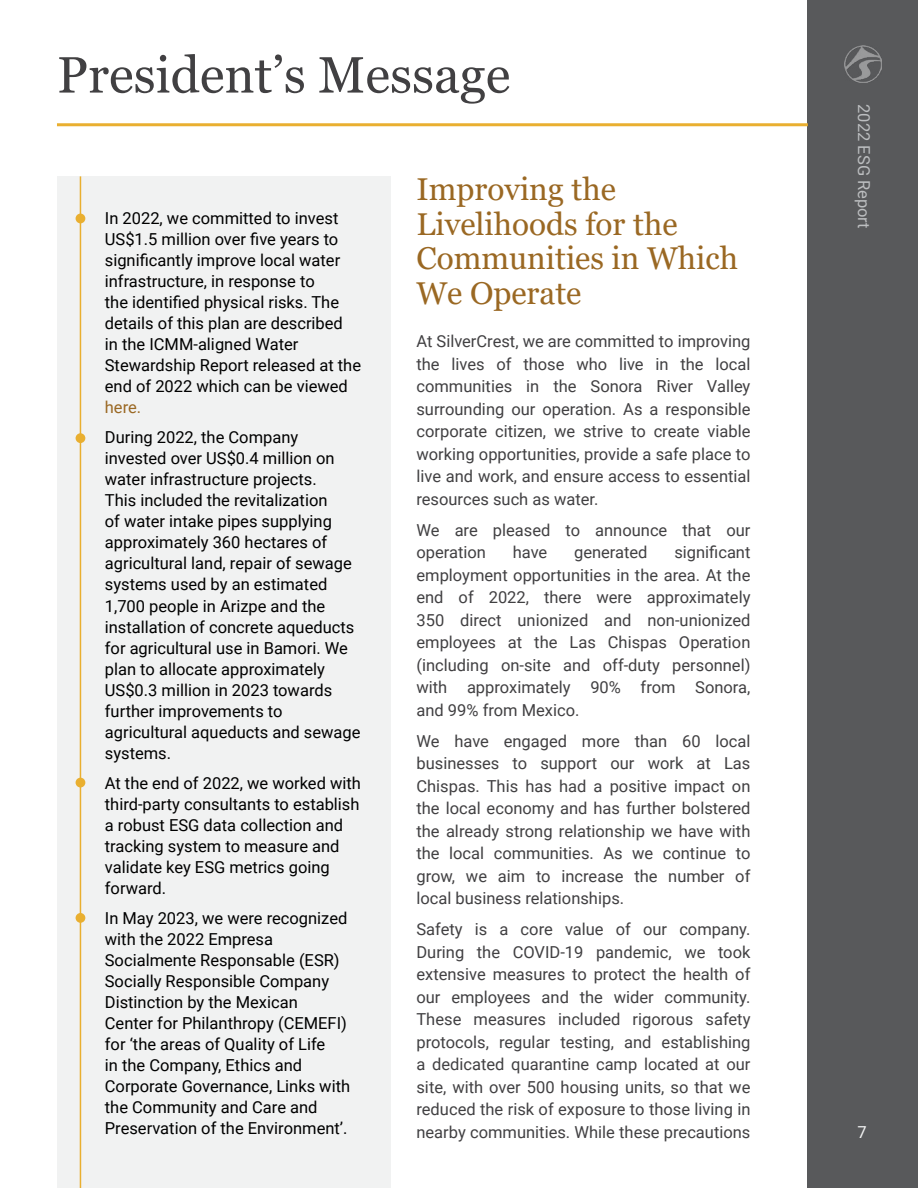
<style>
.page{position:relative;width:918px;height:1188px;background:#fff}
.page>*{position:absolute;margin:0;border:0;box-sizing:border-box;transform-origin:0 0}
.t1{font:51px "Georgia";color:#414042}
.t2{font:31.5px/34.5px "Georgia";color:#9a6823}
.t3{font:16.5px/22.5px "Roboto";color:#414042;text-align:justify}
.t4{font:16.5px/21px "Roboto";color:#000}
.t5{font:16.5px "Roboto";color:#bcbec0}
.t6{font:16.5px "Roboto";color:#9a6823}
.t7{font:16.5px "Roboto";color:#f1f2f2}
</style>
<div class="page">
<div style="left:808px;top:0;width:110px;height:1188px;background:#58595b"></div>
<div style="left:57px;top:176px;width:334px;height:1012px;background:#f1f2f2"></div>
<hr style="left:80px;top:176px;width:1px;height:1012px;background:#e9af30">
<div style="left:76px;top:214px;width:9px;height:9px;background:#e9af30;border-radius:50%"></div>
<div style="left:76px;top:433px;width:9px;height:10px;background:#e9af30;border-radius:50%"></div>
<div style="left:76px;top:778px;width:9px;height:9px;background:#e9af30;border-radius:50%"></div>
<div style="left:76px;top:913px;width:9px;height:10px;background:#e9af30;border-radius:50%"></div>
<hr style="left:57px;top:123px;width:751px;height:3px;background:#e9af30">
<img style="left:845px;top:45px;width:36px;height:37px">
<h1 class="t1" style="left:57px;top:44px;width:455px">President’s Message</h1>
<p class="t4" style="left:105px;top:207px;width:258px">In 2022, we committed to invest<br>US$1.5 million over five years to significantly improve local water infrastructure, in response to<br>the identified physical risks. The details of this plan are described<br>in the ICMM-aligned Water<br>Stewardship Report released at the end of 2022 which can be viewed</p>
<p class="t6" style="left:105px;top:396px;width:38px">here.</p>
<p class="t4" style="left:105px;top:426px;width:257px">During 2022, the Company invested over US$0.4 million on water infrastructure projects.<br>This included the revitalization<br>of water intake pipes supplying approximately 360 hectares of agricultural land, repair of sewage systems used by an estimated<br>1,700 people in Arizpe and the installation of concrete aqueducts for agricultural use in Bamori. We plan to allocate approximately<br>US$0.3 million in 2023 towards further improvements to agricultural aqueducts and sewage systems.</p>
<p class="t4" style="left:105px;top:772px;width:258px">At the end of 2022, we worked with third-party consultants to establish a robust ESG data collection and tracking system to measure and validate key ESG metrics going forward.</p>
<p class="t4" style="left:105px;top:907px;width:247px">In May 2023, we were recognized with the 2022 Empresa<br>Socialmente Responsable (ESR)<br>Socially Responsible Company<br>Distinction by the Mexican<br>Center for Philanthropy (CEMEFI) for ‘the areas of Quality of Life<br>in the Company, Ethics and<br>Corporate Governance, Links with the Community and Care and<br>Preservation of the Environment’.</p>
<h2 class="t2" style="left:416px;top:173px;width:323px">Improving the<br>Livelihoods for the<br>Communities in Which<br>We Operate</h2>
<p class="t3" style="left:416px;top:330px;width:336px">At SilverCrest, we are committed to improving the lives of those who live in the local communities in the Sonora River Valley surrounding our operation. As a responsible corporate citizen, we strive to create viable working opportunities, provide a safe place to live and work, and ensure access to essential resources such as water.</p>
<p class="t3" style="left:416px;top:518px;width:335px">We are pleased to announce that our operation</p>
<p class="t3" style="left:416px;top:541px;width:336px;text-indent:258px">significant employment opportunities in the area. At the end of 2022, there were approximately 350 direct unionized and non-unionized employees at the Las Chispas Operation (including on-site and off-duty personnel) with approximately 90% from Sonora, and 99% from Mexico.</p>
<p class="t3" style="left:416px;top:729px;width:336px">We have engaged more than 60 local businesses to support our work at Las Chispas. This has had a positive impact on the local economy and has further bolstered the already strong relationship we have with the local communities. As we continue to grow, we aim to increase the number of local business relationships.</p>
<p class="t3" style="left:416px;top:918px;width:336px">Safety is a core value of our company.<br>During the COVID-19 pandemic, we took extensive measures to protect the health of our employees and the wider community.<br>These measures included rigorous safety protocols, regular testing, and establishing a dedicated quarantine camp located at our site, with over 500 housing units, so that we reduced the risk of exposure to those living in nearby communities. While these precautions</p>
<p class="t3" style="left:513px;top:541px;width:36px">have</p>
<p class="t3" style="left:574px;top:541px;width:75px">generated</p>
<p class="t5" style="left:876px;top:104px;width:126px;rotate:90deg">2022 ESG Report</p>
<p class="t7" style="left:857px;top:1120px;width:11px">7</p>
</div>
